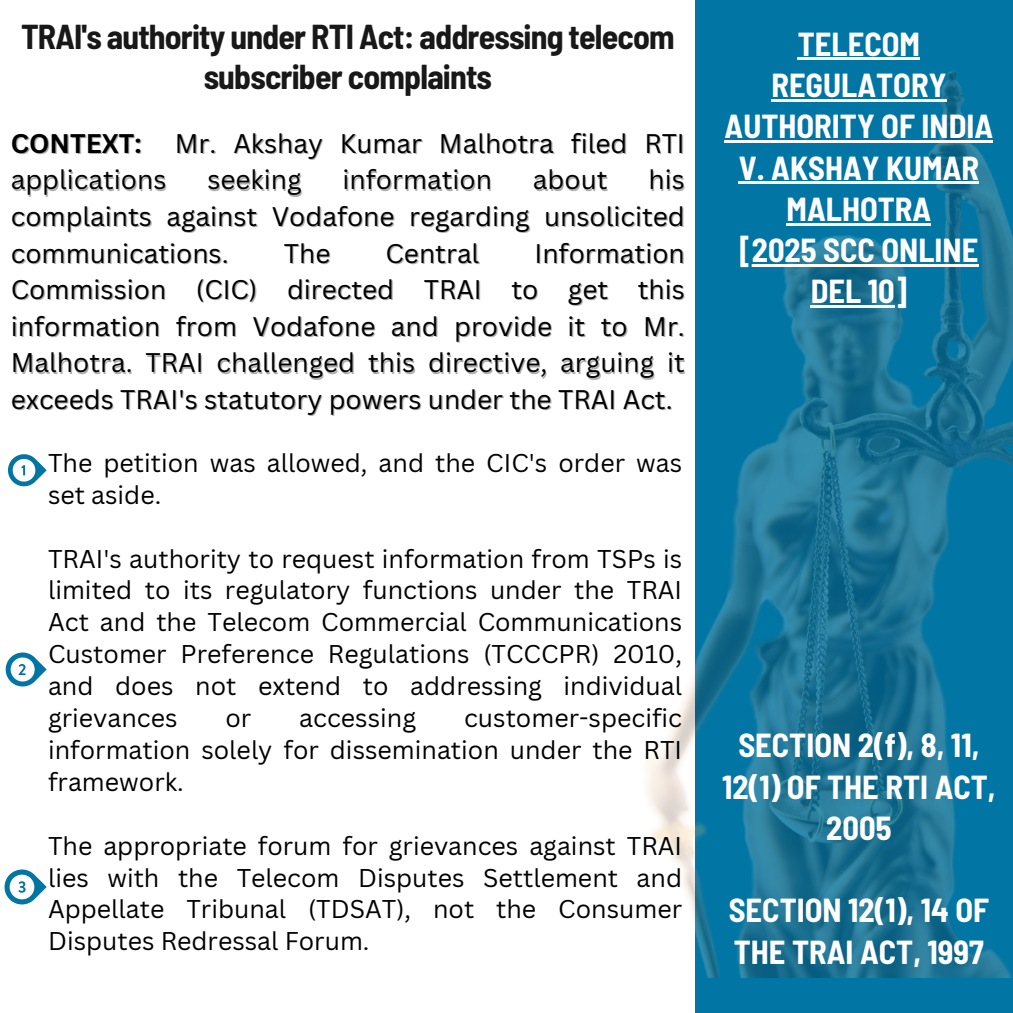
<style>
.page{position:relative;width:1013px;height:1013px;background:#fff}
.page>*{position:absolute;margin:0;border:0;box-sizing:border-box;transform-origin:0 0}
.t1{font:700 semi-condensed 33.75px/40.2px "Barlow";letter-spacing:-.025em;color:#181818;text-align:center}
.t2{font:700 semi-condensed 32.5px/41.2px "Barlow";color:#fff;text-align:center}
.t3{font:26.25px "Canva Sans";color:#000}
.t4{font:700 26.25px "Canva Sans";color:#000}
.t5{font:25px/31.9px "Canva Sans";color:#000;text-align:justify}
</style>
<div class="page">
<div style="left:695px;top:0;width:317px;height:1012px;background:#0175a4"></div>
<img style="left:646px;top:57px;width:366px;height:920px">
<svg style="left:8px;top:454px;width:38px;height:33px"></svg>
<hr style="left:797px;top:58px;width:123px;height:2px;background:#fff">
<hr style="left:771px;top:99px;width:175px;height:3px;background:#fff">
<hr style="left:724px;top:140px;width:269px;height:3px;background:#fff">
<hr style="left:738px;top:181px;width:241px;height:3px;background:#fff">
<hr style="left:786px;top:223px;width:145px;height:2px;background:#fff">
<svg style="left:739px;top:264px;width:12px;height:3px"></svg>
<hr style="left:751px;top:264px;width:227px;height:3px;background:#fff">
<hr style="left:810px;top:305px;width:97px;height:3px;background:#fff">
<svg style="left:5px;top:652px;width:41px;height:35px"></svg>
<svg style="left:4px;top:869px;width:43px;height:36px"></svg>
<p class="t1" style="left:21px;top:15px;width:655px">TRAI's authority under RTI Act: addressing telecom subscriber complaints</p>
<h1 class="t4" style="left:11px;top:125px;width:132px">CONTEXT:</h1>
<h1 class="t3" style="left:175px;top:125px;width:511px">Mr. Akshay Kumar Malhotra filed RTI</h1>
<h2 class="t3" style="left:11px;top:161px;width:157px">applications</h2>
<h2 class="t3" style="left:207px;top:161px;width:96px">seeking</h2>
<h2 class="t3" style="left:342px;top:161px;width:151px">information</h2>
<h2 class="t3" style="left:533px;top:161px;width:76px">about</h2>
<h2 class="t3" style="left:648px;top:161px;width:38px">his</h2>
<p class="t3" style="left:11px;top:198px;width:675px">complaints against Vodafone regarding unsolicited</p>
<p class="t3" style="left:11px;top:234px;width:219px">communications.</p>
<p class="t3" style="left:284px;top:234px;width:48px">The</p>
<p class="t3" style="left:385px;top:234px;width:95px">Central</p>
<p class="t3" style="left:534px;top:234px;width:152px">Information</p>
<p class="t3" style="left:11px;top:271px;width:675px">Commission (CIC) directed TRAI to get this</p>
<p class="t3" style="left:11px;top:308px;width:675px">information from Vodafone and provide it to Mr.</p>
<p class="t3" style="left:11px;top:344px;width:675px">Malhotra. TRAI challenged this directive, arguing it</p>
<p class="t3" style="left:11px;top:381px;width:663px">exceeds TRAI's statutory powers under the TRAI Act.</p>
<p class="t5" style="left:48px;top:446px;width:635px">The petition was allowed, and the CIC's order was set aside.</p>
<p class="t5" style="left:48px;top:542px;width:635px">TRAI's authority to request information from TSPs is limited to its regulatory functions under the TRAI Act and the Telecom Commercial Communications Customer Preference Regulations (TCCCPR) 2010, and does not extend to addressing individual grievances</p>
<p class="t5" style="left:48px;top:701px;width:635px;text-indent:416px">customer-specific information solely for dissemination under the RTI framework.</p>
<p class="t5" style="left:225px;top:701px;width:27px">or</p>
<p class="t5" style="left:299px;top:701px;width:118px">accessing</p>
<p class="t5" style="left:48px;top:829px;width:635px">The appropriate forum for grievances against TRAI lies with the Telecom Disputes Settlement and Appellate Tribunal (TDSAT), not the Consumer Disputes Redressal Forum.</p>
<p class="t2" style="left:724px;top:22px;width:270px">TELECOM<br>REGULATORY<br>AUTHORITY OF INDIA<br>V. AKSHAY KUMAR<br>MALHOTRA</p>
<p class="t2" style="left:739px;top:228px;width:240px">[2025 SCC ONLINE</p>
<p class="t2" style="left:810px;top:270px;width:98px">DEL 10]</p>
<p class="t2" style="left:722px;top:723px;width:275px">SECTION 2(f), 8, 11,<br>12(1) OF THE RTI ACT,<br>2005</p>
<p class="t2" style="left:728px;top:888px;width:262px;text-align:left">SECTION 12(1), 14 OF<br>THE TRAI ACT, 1997</p>
</div>
